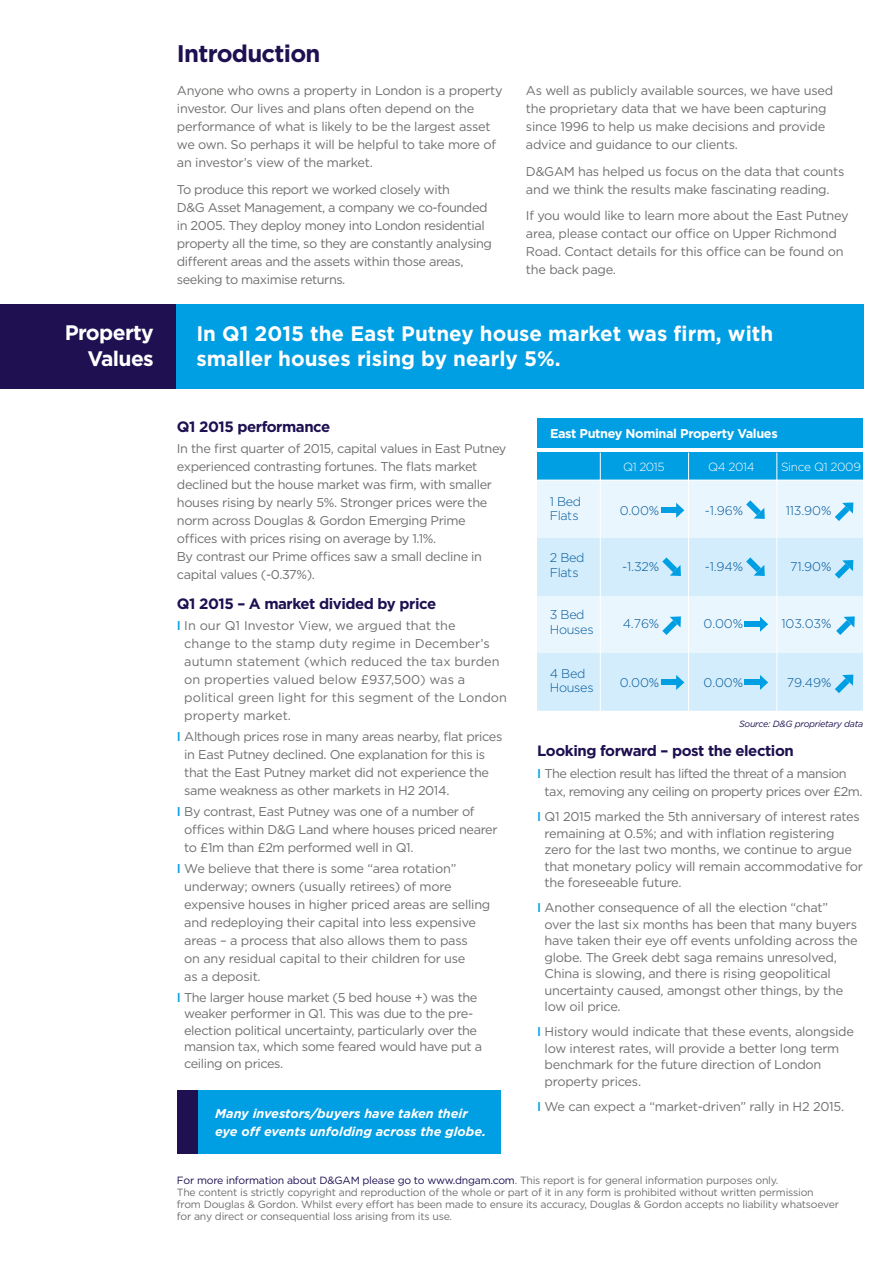
<style>
.page{position:relative;width:893px;height:1263px;background:#fff}
.page>*{position:absolute;margin:0;border:0;box-sizing:border-box;transform-origin:0 0}
.t1{font:700 24px "Gotham";letter-spacing:-.03em;color:#1e1051}
.t2{font:700 21px/25.5px "Gotham";color:#fff}
.t3{font:700 21px/25.5px "Gotham";letter-spacing:-.03em;color:#fff;text-align:right}
.t4{font:700 15px "Gotham";letter-spacing:-.03em;color:#1e1051}
.t5{font:12.75px/18px "Gotham";letter-spacing:-.02em;color:#6f6f6e}
.t6{font:12.75px/18px "Gotham";color:#6f6f6e}
.t7{font:12.75px/18px "Gotham";letter-spacing:-.04em;color:#6f6f6e}
.t8{font:italic 700 12.75px/18px "Gotham";color:#fff}
.t9{font:700 12.75px "Gotham";letter-spacing:-.03em;color:#fff}
.t10{font:300 12.6px/14.9px "Gotham";letter-spacing:-.02em;color:#00589a}
.t11{font:300 11.85px "Gotham";letter-spacing:-.03em;color:#fff}
.t12{font:10.5px/12px "Gotham";letter-spacing:-.02em;color:#6f6f6e}
.t13{font:italic 9px "Gotham";letter-spacing:-.03em;color:#1e1051}
.s1{font-weight:500;color:#009ee3}
.s2{color:#1e1051}
</style>
<div class="page">
<div style="left:175px;top:304px;width:688px;height:84px;background:#009ee3"></div>
<div style="left:0;top:304px;width:175px;height:84px;background:#1e1051"></div>
<div style="left:537px;top:480px;width:326px;height:58px;background:#eaf6fe"></div>
<div style="left:537px;top:453px;width:326px;height:27px;background:#009ee3"></div>
<div style="left:537px;top:538px;width:326px;height:58px;background:#d4edfc"></div>
<div style="left:537px;top:596px;width:326px;height:57px;background:#eaf6fe"></div>
<div style="left:537px;top:653px;width:326px;height:58px;background:#d4edfc"></div>
<hr style="left:537px;top:480px;width:326px;height:1px;background:#fff">
<hr style="left:600px;top:453px;width:1px;height:258px;background:#fff">
<hr style="left:688px;top:453px;width:1px;height:258px;background:#fff">
<hr style="left:776px;top:453px;width:1px;height:258px;background:#fff">
<svg style="left:835px;top:502px;width:18px;height:19px"></svg>
<svg style="left:835px;top:560px;width:18px;height:19px"></svg>
<svg style="left:836px;top:616px;width:19px;height:19px"></svg>
<div style="left:745px;top:621px;width:15px;height:6px;background:#009ee3"></div>
<svg style="left:760px;top:617px;width:8px;height:15px"></svg>
<svg style="left:835px;top:675px;width:18px;height:18px"></svg>
<svg style="left:746px;top:500px;width:19px;height:19px"></svg>
<svg style="left:746px;top:557px;width:19px;height:19px"></svg>
<div style="left:745px;top:679px;width:15px;height:6px;background:#009ee3"></div>
<svg style="left:760px;top:675px;width:8px;height:15px"></svg>
<div style="left:661px;top:507px;width:15px;height:6px;background:#009ee3"></div>
<svg style="left:676px;top:503px;width:8px;height:15px"></svg>
<svg style="left:662px;top:557px;width:19px;height:19px"></svg>
<svg style="left:662px;top:616px;width:19px;height:19px"></svg>
<div style="left:661px;top:679px;width:15px;height:6px;background:#009ee3"></div>
<svg style="left:676px;top:675px;width:8px;height:15px"></svg>
<div style="left:537px;top:418px;width:326px;height:30px;background:#009ee3"></div>
<div style="left:177px;top:1090px;width:323px;height:64px;background:#009ee3"></div>
<div style="left:177px;top:1090px;width:21px;height:64px;background:#1e1051"></div>
<h2 class="t3" style="left:65px;top:320px;width:91px">Property<br>Values</h2>
<h1 class="t1" style="left:177px;top:39px;width:145px">Introduction</h1>
<p class="t5" style="left:177px;top:81px;width:327px">Anyone who owns a property in London is a property investor. Our lives and plans often depend on the performance of what is likely to be the largest asset we own. So perhaps it will be helpful to take more of an investor’s view of the market.</p>
<p class="t5" style="left:177px;top:180px;width:317px">To produce this report we worked closely with<br>D&amp;G Asset Management, a company we co-founded in 2005. They deploy money into London residential property all the time, so they are constantly analysing different areas and the assets within those areas, seeking to maximise returns.</p>
<p class="t5" style="left:526px;top:81px;width:309px">As well as publicly available sources, we have used the proprietary data that we have been capturing since 1996 to help us make decisions and provide advice and guidance to our clients.</p>
<p class="t5" style="left:526px;top:162px;width:320px">D&amp;GAM has helped us focus on the data that counts and we think the results make fascinating reading.</p>
<p class="t5" style="left:526px;top:207px;width:324px">If you would like to learn more about the East Putney area, please contact our office on Upper Richmond Road. Contact details for this office can be found on the back page.</p>
<h2 class="t2" style="left:196px;top:320px;width:578px">In Q1 2015 the East Putney house market was firm, with smaller houses rising by nearly 5%.</h2>
<p class="t4" style="left:177px;top:418px;width:155px">Q1 2015 performance</p>
<p class="t5" style="left:177px;top:439px;width:331px">In the first quarter of 2015, capital values in East Putney experienced contrasting fortunes. The flats market declined but the house market was firm, with smaller houses rising by nearly 5%. Stronger prices were the norm across Douglas &amp; Gordon Emerging Prime offices with prices rising on average by 1.1%.<br>By contrast our Prime offices saw a small decline in capital values (-0.37%).</p>
<p class="t4" style="left:177px;top:595px;width:261px">Q1 2015 – A market divided by price</p>
<p class="t6" style="left:184px;top:616px;width:324px;text-indent:-7px"><span class="s1">I</span> In our Q1 Investor View, we argued that the<br>change to the stamp duty regime in December’s autumn statement (which reduced the tax burden on properties valued below £937,500) was a political green light for this segment of the London property market.</p>
<p class="t5" style="left:184px;top:727px;width:320px;text-indent:-7px"><span class="s1">I</span> Although prices rose in many areas nearby, flat prices in East Putney declined. One explanation for this is that the East Putney market did not experience the same weakness as other markets in H2 2014.</p>
<p class="t5" style="left:184px;top:802px;width:315px;text-indent:-7px"><span class="s1">I</span> By contrast, East Putney was one of a number of offices within D&amp;G Land where houses priced nearer to £1m than £2m performed well in Q1.</p>
<p class="t5" style="left:184px;top:859px;width:308px;text-indent:-7px"><span class="s1">I</span> We believe that there is some “area rotation” underway; owners (usually retirees) of more expensive houses in higher priced areas are selling and redeploying their capital into less expensive areas – a process that also allows them to pass<br>on any residual capital to their children for use<br>as a deposit.</p>
<p class="t5" style="left:184px;top:989px;width:300px;line-height:16.5px;text-indent:-7px"><span class="s1">I</span> The larger house market (5 bed house +) was the weaker performer in Q1. This was due to the pre&shy;election political uncertainty, particularly over the mansion tax, which some feared would have put a ceiling on prices.</p>
<p class="t8" style="left:215px;top:1105px;width:273px">Many investors/buyers have taken their eye off events unfolding across the globe.</p>
<p class="t9" style="left:550px;top:426px;width:229px">East Putney Nominal Property Values</p>
<p class="t10" style="left:550px;top:493px;width:33px">1 Bed<br>Flats</p>
<p class="t10" style="left:550px;top:550px;width:36px">2 Bed<br>Flats</p>
<p class="t10" style="left:550px;top:607px;width:45px">3 Bed<br>Houses</p>
<p class="t10" style="left:550px;top:665px;width:45px">4 Bed<br>Houses</p>
<p class="t11" style="left:623px;top:459px;width:43px">Q1 2015</p>
<p class="t11" style="left:708px;top:459px;width:48px">Q4 2014</p>
<p class="t11" style="left:781px;top:459px;width:81px">Since Q1 2009</p>
<p class="t10" style="left:620px;top:502px;width:41px">0.00%</p>
<p class="t10" style="left:705px;top:502px;width:40px">-1.96%</p>
<p class="t10" style="left:786px;top:502px;width:47px">113.90%</p>
<p class="t10" style="left:622px;top:559px;width:39px">-1.32%</p>
<p class="t10" style="left:705px;top:559px;width:40px">-1.94%</p>
<p class="t10" style="left:790px;top:559px;width:43px">71.90%</p>
<p class="t10" style="left:623px;top:616px;width:38px">4.76%</p>
<p class="t10" style="left:703px;top:616px;width:41px">0.00%</p>
<p class="t10" style="left:781px;top:616px;width:52px">103.03%</p>
<p class="t10" style="left:620px;top:674px;width:41px">0.00%</p>
<p class="t10" style="left:703px;top:674px;width:41px">0.00%</p>
<p class="t10" style="left:787px;top:674px;width:46px">79.49%</p>
<p class="t13" style="left:739px;top:718px;width:126px">Source: D&amp;G proprietary data</p>
<p class="t4" style="left:537px;top:742px;width:258px">Looking forward – post the election</p>
<p class="t7" style="left:545px;top:764px;width:319px;text-indent:-7px"><span class="s1">I</span> The election result has lifted the threat of a mansion tax, removing any ceiling on property prices over £2m.</p>
<p class="t5" style="left:545px;top:808px;width:320px;line-height:16.5px;text-indent:-7px"><span class="s1">I</span> Q1 2015 marked the 5th anniversary of interest rates remaining at 0.5%; and with inflation registering zero for the last two months, we continue to argue that monetary policy will remain accommodative for the foreseeable future.</p>
<p class="t5" style="left:545px;top:899px;width:315px;line-height:16.5px;text-indent:-7px"><span class="s1">I</span> Another consequence of all the election “chat” over the last six months has been that many buyers have taken their eye off events unfolding across the globe. The Greek debt saga remains unresolved, China is slowing, and there is rising geopolitical uncertainty caused, amongst other things, by the low oil price.</p>
<p class="t5" style="left:545px;top:1023px;width:311px;line-height:16.5px;text-indent:-7px"><span class="s1">I</span> History would indicate that these events, alongside low interest rates, will provide a better long term benchmark for the future direction of London property prices.</p>
<p class="t5" style="left:537px;top:1097px;width:308px"><span class="s1">I</span> We can expect a “market-driven” rally in H2 2015.</p>
<p class="t12" style="left:177px;top:1174px;width:664px"><span class="s2">For more information about D&amp;GAM please go to www.dngam.com</span>. This report is for general information purposes only.<br>The content is strictly copyright and reproduction of the whole or part of it in any form is prohibited without written permission from Douglas &amp; Gordon. Whilst every effort has been made to ensure its accuracy, Douglas &amp; Gordon accepts no liability whatsoever for any direct or consequential loss arising from its use.</p>
</div>
